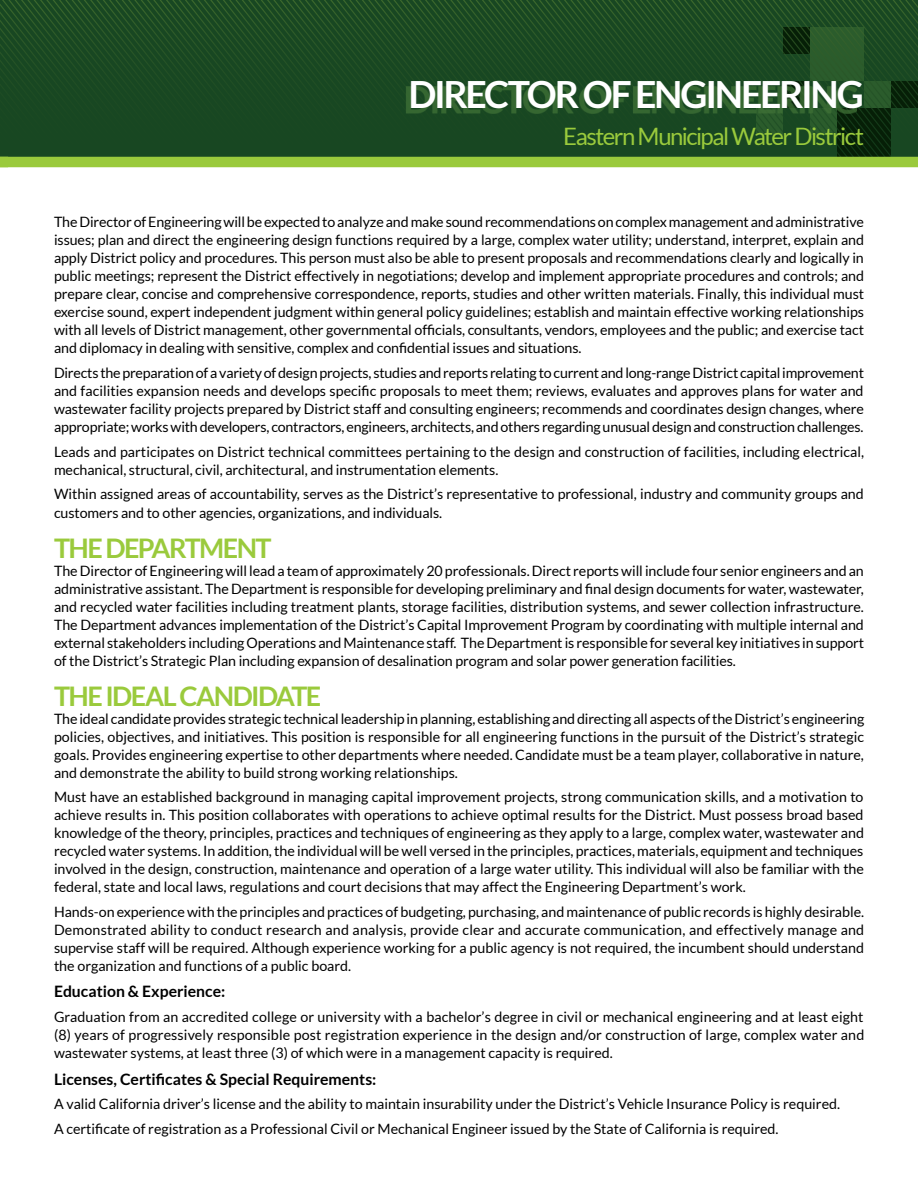
<style>
.page{position:relative;width:918px;height:1188px;background:#fff}
.page>*{position:absolute;margin:0;border:0;box-sizing:border-box;transform-origin:0 0}
.t1{font:700 37.5px "Lato";letter-spacing:-.065em;color:#fff}
.t2{font:700 27px "Lato";letter-spacing:-.06em;color:#9aca3c}
.t3{font:24px "Lato";letter-spacing:-.065em;color:#9aca3c}
.t4{font:700 15.75px "Lato";color:#000}
.t5{font:14.25px/18px "Lato";color:#000;text-align:justify}
</style>
<div class="page">
<svg style="left:0;top:0;width:918px;height:157px;background:#1b4922"></svg>
<div style="left:406px;top:86px;width:451px;height:28px;background:#407237;opacity:.75"></div>
<div style="left:0;top:157px;width:918px;height:10px;background:#9aca3c"></div>
<h1 class="t1" style="left:408px;top:73px;width:457px">DIRECTOR OF ENGINEERING</h1>
<h3 class="t3" style="left:563px;top:123px;width:302px">Eastern Municipal Water District</h3>
<p class="t5" style="left:54px;top:213px;width:812px">The Director of Engineering will be expected to analyze and make sound recommendations on complex management and administrative issues; plan and direct the engineering design functions required by a large, complex water utility; understand, interpret, explain and apply District policy and procedures. This person must also be able to present proposals and recommendations clearly and logically in public meetings; represent the District effectively in negotiations; develop and implement appropriate procedures and controls; and prepare clear, concise and comprehensive correspondence, reports, studies and other written materials. Finally, this individual must exercise sound, expert independent judgment within general policy guidelines; establish and maintain effective working relationships with all levels of District management, other governmental officials, consultants, vendors, employees and the public; and exercise tact and diplomacy in dealing with sensitive, complex and confidential issues and situations.</p>
<p class="t5" style="left:54px;top:364px;width:812px">Directs the preparation of a variety of design projects, studies and reports relating to current and long-range District capital improvement and facilities expansion needs and develops specific proposals to meet them; reviews, evaluates and approves plans for water and wastewater facility projects prepared by District staff and consulting engineers; recommends and coordinates design changes, where appropriate; works with developers, contractors, engineers, architects, and others regarding unusual design and construction challenges.</p>
<p class="t5" style="left:54px;top:442px;width:812px">Leads and participates on District technical committees pertaining to the design and construction of facilities, including electrical, mechanical, structural, civil, architectural, and instrumentation elements.</p>
<p class="t5" style="left:54px;top:485px;width:811px;line-height:18.9px">Within assigned areas of accountability, serves as the District’s representative to professional, industry and community groups and customers and to other agencies, organizations, and individuals.</p>
<h2 class="t2" style="left:54px;top:533px;width:219px">THE DEPARTMENT</h2>
<p class="t5" style="left:54px;top:562px;width:812px">The Director of Engineering will lead a team of approximately 20 professionals. Direct reports will include four senior engineers and an administrative assistant. The Department is responsible for developing preliminary and final design documents for water, wastewater, and recycled water facilities including treatment plants, storage facilities, distribution systems, and sewer collection infrastructure.<br>The Department advances implementation of the District’s Capital Improvement Program by coordinating with multiple internal and external stakeholders including Operations and Maintenance staff. The Department is responsible for several key initiatives in support of the District’s Strategic Plan including expansion of desalination program and solar power generation facilities.</p>
<h2 class="t2" style="left:54px;top:681px;width:269px">THE IDEAL CANDIDATE</h2>
<p class="t5" style="left:54px;top:710px;width:812px">The ideal candidate provides strategic technical leadership in planning, establishing and directing all aspects of the District’s engineering policies, objectives, and initiatives. This position is responsible for all engineering functions in the pursuit of the District’s strategic goals. Provides engineering expertise to other departments where needed. Candidate must be a team player, collaborative in nature, and demonstrate the ability to build strong working relationships.</p>
<p class="t5" style="left:54px;top:788px;width:812px">Must have an established background in managing capital improvement projects, strong communication skills, and a motivation to achieve results in. This position collaborates with operations to achieve optimal results for the District. Must possess broad based knowledge of the theory, principles, practices and techniques of engineering as they apply to a large, complex water, wastewater and recycled water systems. In addition, the individual will be well versed in the principles, practices, materials, equipment and techniques involved in the design, construction, maintenance and operation of a large water utility. This individual will also be familiar with the federal, state and local laws, regulations and court decisions that may affect the Engineering Department’s work.</p>
<p class="t5" style="left:54px;top:903px;width:812px">Hands-on experience with the principles and practices of budgeting, purchasing, and maintenance of public records is highly desirable.<br>Demonstrated ability to conduct research and analysis, provide clear and accurate communication, and effectively manage and supervise staff will be required. Although experience working for a public agency is not required, the incumbent should understand the organization and functions of a public board.</p>
<p class="t4" style="left:54px;top:983px;width:173px">Education &amp; Experience:</p>
<p class="t5" style="left:54px;top:1008px;width:812px">Graduation from an accredited college or university with a bachelor’s degree in civil or mechanical engineering and at least eight (8) years of progressively responsible post registration experience in the design and/or construction of large, complex water and wastewater systems, at least three (3) of which were in a management capacity is required.</p>
<p class="t4" style="left:54px;top:1070px;width:324px">Licenses, Certificates &amp; Special Requirements:</p>
<p class="t5" style="left:54px;top:1092px;width:788px;line-height:24.8px">A valid California driver’s license and the ability to maintain insurability under the District’s Vehicle Insurance Policy is required.<br>A certificate of registration as a Professional Civil or Mechanical Engineer issued by the State of California is required.</p>
</div>
